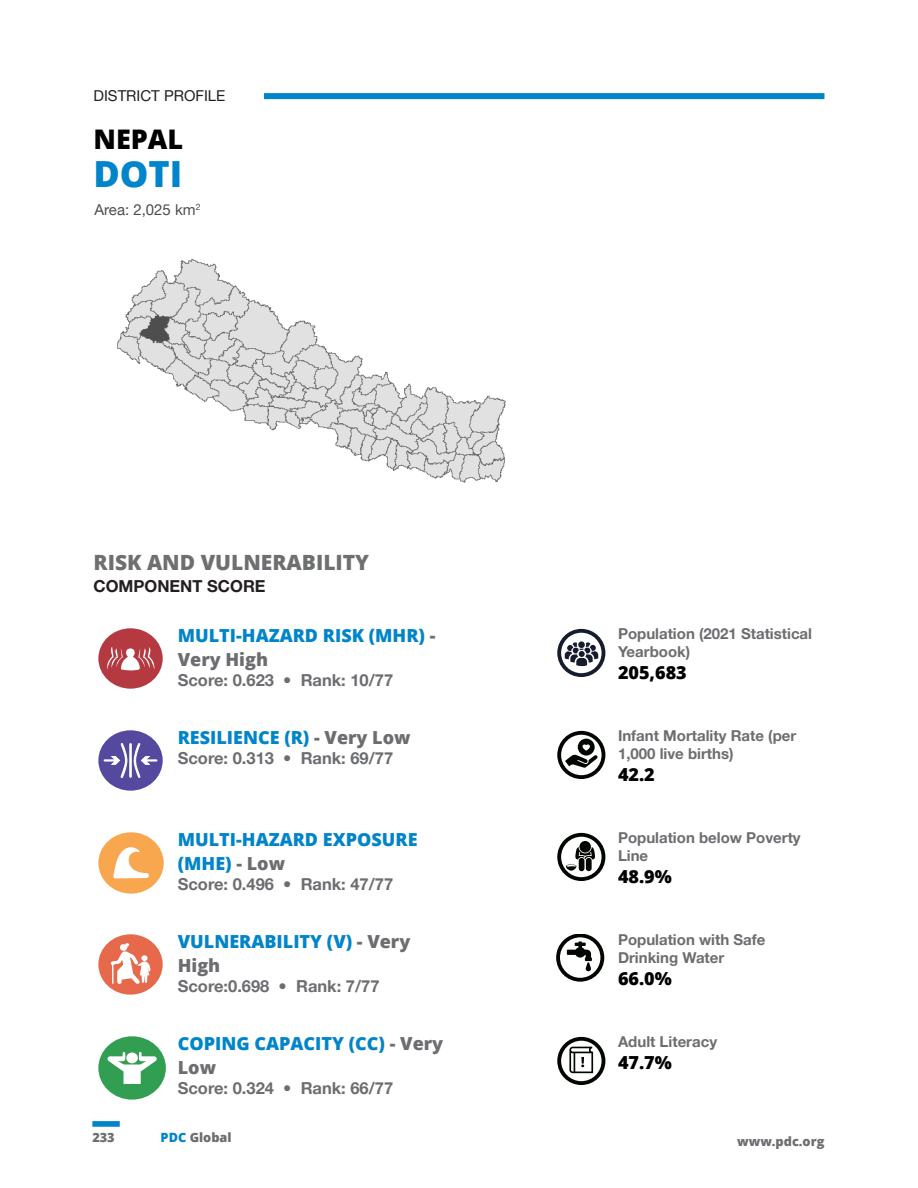
<style>
.page{position:relative;width:918px;height:1188px;background:#fff}
.page>*{position:absolute;margin:0;border:0;box-sizing:border-box;transform-origin:0 0}
.t1{font:800 36px "Open Sans";color:#0084ca}
.t2{font:800 27px "Open Sans";color:#000}
.t3{font:800 21px "Open Sans";color:#6d6f71}
.t4{font:800 18px/24px "Open Sans";color:#0084ca}
.t5{font:800 18px "Open Sans";color:#000}
.t6{font:700 16.5px "Helvetica Neue LT Pro";color:#6c6d70}
.t7{font:700 16.5px "Helvetica Neue LT Pro";color:#231f20}
.t8{font:700 15px/18px "Helvetica Neue LT Pro";color:#6c6d70}
.t9{font:15px "Helvetica Neue LT Pro";color:#231f20}
.t10{font:800 12.75px "Open Sans";color:#6c6d70}
.s1{color:#6c6d70}
.s2{color:#0084ca}
</style>
<div class="page">
<div style="left:264px;top:93px;width:560px;height:6px;background:#0084ca"></div>
<div style="left:92px;top:1121px;width:28px;height:6px;background:#0084ca"></div>
<img style="left:117px;top:258px;width:389px;height:225px">
<div style="left:98px;top:628px;width:65px;height:61px;background:#b53940;border-radius:50%"></div>
<svg style="left:107px;top:647px;width:48px;height:24px"></svg>
<svg style="left:557px;top:629px;width:48px;height:48px"></svg>
<svg style="left:98px;top:730px;width:65px;height:61px"></svg>
<svg style="left:557px;top:731px;width:48px;height:48px"></svg>
<div style="left:98px;top:832px;width:66px;height:62px;background:#f9a74f;border-radius:50%"></div>
<svg style="left:113px;top:847px;width:36px;height:31px"></svg>
<svg style="left:557px;top:833px;width:48px;height:48px"></svg>
<div style="left:98px;top:934px;width:65px;height:61px;background:#e6694b;border-radius:50%"></div>
<svg style="left:111px;top:943px;width:39px;height:41px"></svg>
<div style="left:141px;top:955px;width:7px;height:6px;background:#fff;border-radius:50%"></div>
<svg style="left:556px;top:934px;width:48px;height:48px"></svg>
<div style="left:98px;top:1036px;width:68px;height:64px;background:#329e52;border-radius:50%"></div>
<svg style="left:107px;top:1052px;width:50px;height:32px"></svg>
<svg style="left:557px;top:1037px;width:48px;height:48px"></svg>
<p class="t9" style="left:94px;top:86px;width:133px">DISTRICT PROFILE</p>
<h2 class="t2" style="left:94px;top:119px;width:91px">NEPAL</h2>
<h1 class="t1" style="left:94px;top:146px;width:90px">DOTI</h1>
<p class="t9" style="left:94px;top:200px;width:108px">Area: 2,025 km<sup>2</sup></p>
<h3 class="t3" style="left:94px;top:546px;width:277px">RISK AND VULNERABILITY</h3>
<p class="t7" style="left:94px;top:576px;width:174px">COMPONENT SCORE</p>
<p class="t4" style="left:178px;top:623px;width:259px">MULTI-HAZARD RISK (MHR) <span class="s1">-<br>Very High</span></p>
<p class="t6" style="left:178px;top:670px;width:217px">Score: 0.623 • Rank: 10/77</p>
<p class="t4" style="left:178px;top:725px;width:234px">RESILIENCE (R) <span class="s1">- Very Low</span></p>
<p class="t6" style="left:178px;top:748px;width:217px">Score: 0.313 • Rank: 69/77</p>
<p class="t4" style="left:178px;top:827px;width:241px">MULTI-HAZARD EXPOSURE (MHE) <span class="s1">- Low</span></p>
<p class="t6" style="left:178px;top:874px;width:217px">Score: 0.496 • Rank: 47/77</p>
<p class="t4" style="left:178px;top:929px;width:234px">VULNERABILITY (V) <span class="s1">- Very<br>High</span></p>
<p class="t6" style="left:178px;top:976px;width:203px">Score:0.698 • Rank: 7/77</p>
<p class="t4" style="left:178px;top:1031px;width:267px">COPING CAPACITY (CC) <span class="s1">- Very<br>Low</span></p>
<p class="t6" style="left:178px;top:1078px;width:217px">Score: 0.324 • Rank: 66/77</p>
<p class="t8" style="left:618px;top:624px;width:196px">Population (2021 Statistical<br>Yearbook)</p>
<p class="t5" style="left:618px;top:658px;width:70px">205,683</p>
<p class="t8" style="left:618px;top:726px;width:180px">Infant Mortality Rate (per<br>1,000 live births)</p>
<p class="t5" style="left:618px;top:760px;width:38px">42.2</p>
<p class="t8" style="left:618px;top:828px;width:184px">Population below Poverty<br>Line</p>
<p class="t5" style="left:618px;top:862px;width:55px">48.9%</p>
<p class="t8" style="left:618px;top:930px;width:149px">Population with Safe<br>Drinking Water</p>
<p class="t5" style="left:618px;top:964px;width:55px">66.0%</p>
<p class="t8" style="left:618px;top:1032px;width:101px">Adult Literacy</p>
<p class="t5" style="left:618px;top:1048px;width:55px">47.7%</p>
<p class="t10" style="left:92px;top:1128px;width:24px">233</p>
<p class="t10" style="left:161px;top:1128px;width:72px"><span class="s2">PDC</span> Global</p>
<p class="t10" style="left:737px;top:1132px;width:89px">www.pdc.org</p>
</div>
